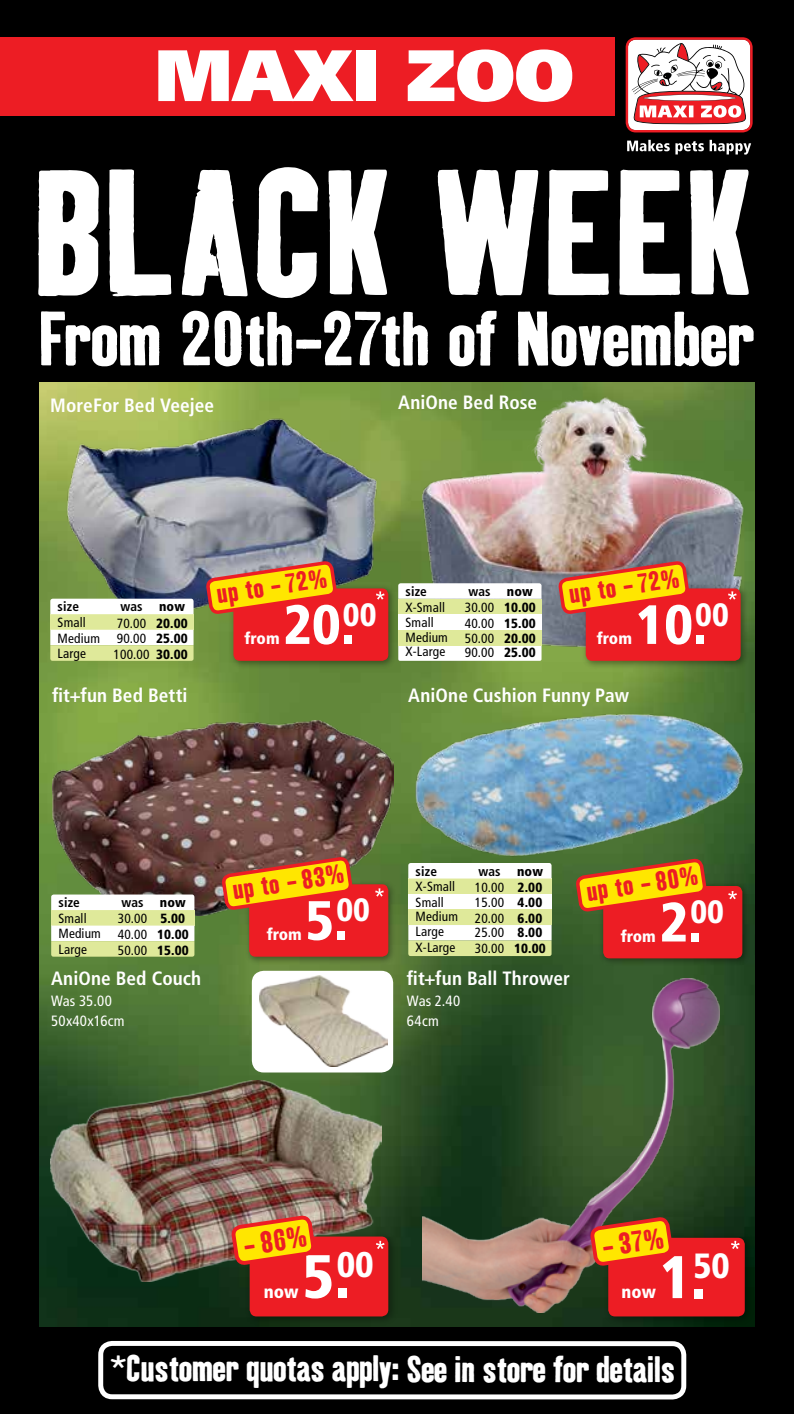
<style>
.page{position:relative;width:794px;height:1414px;background:#000}
.page>*{position:absolute;margin:0;border:0;box-sizing:border-box;transform-origin:0 0}
.t1{font:192.5px "Fressnapf Kipp Pro No One";letter-spacing:-.005em;color:#fff}
.t2{font:82.08px "Fressnapf Kipp Pro No One";letter-spacing:-.005em;color:#fff}
.t3{font:900 condensed 61.07px "Frutiger LT Pro";color:#fff}
.t4{font:900 condensed 60.02px "Frutiger LT Pro";color:#fff}
.t5{font:900 condensed 55.3px "Frutiger LT Pro";color:#fff}
.t6{font:39.73px "Fressnapf Kipp Pro No One";letter-spacing:-.01em;color:#fff}
.t7{font:32.2px "Fressnapf Kipp Pro No One";color:#ed1d24}
.t8{font:31.68px "Fressnapf Kipp Pro No One";color:#ed1d24}
.t9{font:29.22px "Fressnapf Kipp Pro No One";color:#ed1d24}
.t10{font:700 condensed 19.25px "Frutiger LT Pro";letter-spacing:.005em;color:#fff}
.t11{font:900 condensed 18.03px "Frutiger LT Pro";color:#fff}
.t12{font:900 condensed 17.85px "Frutiger LT Pro";color:#fff}
.t13{font:900 condensed 16.45px "Frutiger LT Pro";color:#fff}
.t14{font:condensed 14.88px/20.3px "Frutiger LT Pro";letter-spacing:.01em;color:#fff}
.t15{font:condensed 13.3px/14.9px "Frutiger LT Pro";letter-spacing:.01em;color:#000}
.t16{font:900 condensed 13.3px/13.7px "Frutiger LT Pro";letter-spacing:.01em;color:#000}
.t17{font:700 condensed 13.3px "Frutiger LT Pro";letter-spacing:.01em;color:#000}
.s1{font-weight:900}
</style>
<div class="page">
<div style="left:0;top:37px;width:614px;height:78px;background:#ed1d24"></div>
<svg style="left:158px;top:50px;width:195px;height:51px"></svg>
<div style="left:356px;top:50px;width:20px;height:51px;background:#fff"></div>
<svg style="left:408px;top:49px;width:164px;height:53px"></svg>
<svg style="left:627px;top:140px;width:124px;height:15px"></svg>
<svg style="left:625px;top:37px;width:127px;height:95px;background:#e0a9ab"></svg>
<img style="left:40px;top:382px;width:714px;height:944px">
<div style="left:98px;top:1341px;width:588px;height:58px;border:5px solid #fff;border-radius:11px"></div>
<div style="left:252px;top:971px;width:141px;height:101px;background:#fff;border-radius:12px"></div>
<img style="left:260px;top:975px;width:127px;height:92px">
<img style="left:65px;top:416px;width:314px;height:204px">
<div style="left:50px;top:614px;width:143px;height:16px;background:#dfe99a"></div>
<div style="left:50px;top:599px;width:143px;height:15px;background:#fff"></div>
<svg style="left:50px;top:630px;width:143px;height:31px;background:#ecf2c9"></svg>
<div style="left:229px;top:584px;width:168px;height:86px;background:#000;opacity:.4"></div>
<div style="left:233px;top:588px;width:155px;height:73px;background:#ed1d24;border-radius:6px"></div>
<svg style="left:207px;top:562px;width:129px;height:91px"></svg>
<img style="left:412px;top:394px;width:342px;height:259px">
<div style="left:581px;top:584px;width:168px;height:86px;background:#000;opacity:.4"></div>
<div style="left:586px;top:588px;width:154px;height:73px;background:#ed1d24;border-radius:6px"></div>
<svg style="left:559px;top:562px;width:129px;height:91px"></svg>
<svg style="left:398px;top:645px;width:143px;height:16px;background:#fbfcf6"></svg>
<div style="left:398px;top:599px;width:143px;height:15px;background:#dfe99a"></div>
<svg style="left:398px;top:583px;width:143px;height:16px;background:#fafafa"></svg>
<div style="left:398px;top:614px;width:143px;height:16px;background:#fff"></div>
<div style="left:398px;top:630px;width:143px;height:15px;background:#dfe99a"></div>
<img style="left:52px;top:720px;width:341px;height:195px">
<div style="left:51px;top:910px;width:143px;height:15px;background:#dfe99a"></div>
<div style="left:51px;top:894px;width:143px;height:16px;background:#fff"></div>
<svg style="left:51px;top:925px;width:143px;height:32px;background:#ecf1c9"></svg>
<div style="left:244px;top:880px;width:153px;height:85px;background:#000;opacity:.4"></div>
<div style="left:249px;top:884px;width:139px;height:73px;background:#ed1d24;border-radius:6px"></div>
<svg style="left:223px;top:858px;width:128px;height:91px"></svg>
<img style="left:405px;top:701px;width:345px;height:163px">
<div style="left:598px;top:881px;width:153px;height:86px;background:#000;opacity:.4"></div>
<div style="left:603px;top:886px;width:139px;height:72px;background:#ed1d24;border-radius:6px"></div>
<svg style="left:577px;top:859px;width:128px;height:92px"></svg>
<div style="left:408px;top:878px;width:143px;height:16px;background:#dfe99a"></div>
<div style="left:408px;top:863px;width:143px;height:15px;background:#fff"></div>
<div style="left:408px;top:894px;width:143px;height:15px;background:#fff"></div>
<div style="left:408px;top:909px;width:143px;height:16px;background:#dfe99a"></div>
<svg style="left:408px;top:925px;width:143px;height:31px;background:#edf2ca"></svg>
<img style="left:50px;top:1081px;width:332px;height:200px">
<div style="left:245px;top:1231px;width:152px;height:95px;background:#000;opacity:.4"></div>
<div style="left:250px;top:1236px;width:138px;height:80px;background:#ed1d24;border-radius:7px"></div>
<svg style="left:232px;top:1216px;width:82px;height:92px"></svg>
<img style="left:422px;top:978px;width:297px;height:334px">
<div style="left:603px;top:1233px;width:151px;height:93px;background:#000;opacity:.4"></div>
<div style="left:608px;top:1238px;width:137px;height:78px;background:#ed1d24;border-radius:7px"></div>
<svg style="left:591px;top:1218px;width:81px;height:90px"></svg>
<svg style="left:376px;top:591px;width:8px;height:9px"></svg>
<svg style="left:728px;top:591px;width:8px;height:9px"></svg>
<svg style="left:728px;top:891px;width:9px;height:8px"></svg>
<svg style="left:375px;top:888px;width:9px;height:9px"></svg>
<svg style="left:376px;top:1241px;width:8px;height:8px"></svg>
<svg style="left:731px;top:1241px;width:8px;height:8px"></svg>
<h1 class="t1" style="left:32px;top:127px;width:723px">BLACK WEEK</h1>
<h2 class="t2" style="left:39px;top:294px;width:717px">From 20th-27th of November</h2>
<h3 class="t10" style="left:50px;top:394px;width:165px">MoreFor Bed Veejee</h3>
<h3 class="t10" style="left:398px;top:391px;width:140px">AniOne Bed Rose</h3>
<p class="t17" style="left:58px;top:599px;width:23px">size</p>
<p class="t17" style="left:120px;top:599px;width:66px">was <span class="s1">now</span></p>
<p class="t15" style="left:58px;top:631px;width:44px">Medium</p>
<p class="t15" style="left:58px;top:615px;width:30px">Small</p>
<p class="t16" style="left:156px;top:616px;width:33px">20.00</p>
<p class="t15" style="left:117px;top:616px;width:31px">70.00</p>
<p class="t16" style="left:156px;top:632px;width:33px">25.00</p>
<p class="t15" style="left:117px;top:631px;width:31px">90.00</p>
<p class="t15" style="left:58px;top:646px;width:30px">Large</p>
<p class="t15" style="left:114px;top:647px;width:76px">100.00 <span class="s1">30.00</span></p>
<h3 class="t9" style="left:214px;top:579px;width:112px;rotate:-9deg">up to - 72%</h3>
<h3 class="t5" style="left:283px;top:591px;width:95px">20.<sup>00</sup></h3>
<p class="t13" style="left:244px;top:628px;width:37px">from</p>
<p class="t17" style="left:405px;top:583px;width:23px">size</p>
<p class="t17" style="left:468px;top:583px;width:66px">was <span class="s1">now</span></p>
<p class="t15" style="left:405px;top:600px;width:41px">X-Small</p>
<p class="t15" style="left:405px;top:615px;width:30px">Small</p>
<p class="t15" style="left:465px;top:600px;width:31px">30.00</p>
<p class="t15" style="left:465px;top:616px;width:31px">40.00</p>
<p class="t16" style="left:504px;top:601px;width:33px">10.00</p>
<p class="t16" style="left:504px;top:616px;width:33px">15.00</p>
<p class="t15" style="left:405px;top:630px;width:44px">Medium<br>X-Large</p>
<p class="t15" style="left:465px;top:632px;width:31px;line-height:13.7px">50.00<br>90.00</p>
<p class="t16" style="left:504px;top:632px;width:33px">20.00<br>25.00</p>
<h3 class="t9" style="left:567px;top:579px;width:112px;rotate:-9deg">up to - 72%</h3>
<h3 class="t5" style="left:635px;top:591px;width:95px">10.<sup>00</sup></h3>
<p class="t13" style="left:597px;top:628px;width:37px">from</p>
<h3 class="t10" style="left:52px;top:684px;width:137px">fit+fun Bed Betti</h3>
<h3 class="t10" style="left:408px;top:684px;width:222px">AniOne Cushion Funny Paw</h3>
<p class="t17" style="left:59px;top:895px;width:23px">size</p>
<p class="t17" style="left:121px;top:895px;width:66px">was <span class="s1">now</span></p>
<p class="t15" style="left:59px;top:926px;width:44px">Medium</p>
<p class="t15" style="left:59px;top:911px;width:30px">Small</p>
<p class="t16" style="left:160px;top:912px;width:26px">5.00</p>
<p class="t15" style="left:118px;top:911px;width:31px">30.00</p>
<p class="t16" style="left:157px;top:927px;width:33px">10.00</p>
<p class="t15" style="left:118px;top:927px;width:31px">40.00</p>
<p class="t15" style="left:59px;top:942px;width:30px">Large</p>
<p class="t15" style="left:118px;top:943px;width:72px">50.00 <span class="s1">15.00</span></p>
<h3 class="t9" style="left:230px;top:874px;width:114px;rotate:-9deg">up to - 83%</h3>
<h3 class="t5" style="left:305px;top:887px;width:66px">5.<sup>00</sup></h3>
<p class="t13" style="left:267px;top:924px;width:37px">from</p>
<p class="t17" style="left:415px;top:863px;width:23px">size</p>
<p class="t17" style="left:478px;top:863px;width:66px">was <span class="s1">now</span></p>
<p class="t15" style="left:415px;top:895px;width:30px">Small</p>
<p class="t15" style="left:415px;top:879px;width:41px">X-Small</p>
<p class="t16" style="left:517px;top:880px;width:26px">2.00</p>
<p class="t15" style="left:475px;top:880px;width:31px">10.00</p>
<p class="t16" style="left:517px;top:896px;width:26px">4.00</p>
<p class="t15" style="left:475px;top:895px;width:31px">15.00</p>
<p class="t15" style="left:415px;top:909px;width:44px">Medium<br>Large</p>
<p class="t15" style="left:475px;top:912px;width:31px;line-height:13.7px">20.00<br>25.00</p>
<p class="t16" style="left:517px;top:912px;width:26px">6.00<br>8.00</p>
<p class="t15" style="left:415px;top:940px;width:41px">X-Large</p>
<p class="t15" style="left:475px;top:941px;width:72px">30.00 <span class="s1">10.00</span></p>
<h3 class="t9" style="left:584px;top:876px;width:114px;rotate:-9deg">up to - 80%</h3>
<h3 class="t5" style="left:659px;top:889px;width:66px">2.<sup>00</sup></h3>
<p class="t13" style="left:621px;top:926px;width:37px">from</p>
<h3 class="t10" style="left:51px;top:967px;width:151px">AniOne Bed Couch</h3>
<p class="t14" style="left:51px;top:990px;width:75px">Was 35.00<br>50x40x16cm</p>
<h3 class="t10" style="left:407px;top:967px;width:164px">fit+fun Ball Thrower</h3>
<p class="t14" style="left:407px;top:990px;width:55px">Was 2.40<br>64cm</p>
<h3 class="t7" style="left:241px;top:1228px;width:65px;rotate:-8deg">- 86%</h3>
<h3 class="t3" style="left:302px;top:1240px;width:73px">5.<sup>00</sup></h3>
<h3 class="t11" style="left:264px;top:1281px;width:36px">now</h3>
<h3 class="t8" style="left:599px;top:1230px;width:64px;rotate:-9deg">- 37%</h3>
<h3 class="t4" style="left:659px;top:1241px;width:72px">1.<sup>50</sup></h3>
<h3 class="t12" style="left:621px;top:1281px;width:36px">now</h3>
<h3 class="t6" style="left:110px;top:1347px;width:566px">*Customer quotas apply: See in store for details</h3>
</div>
